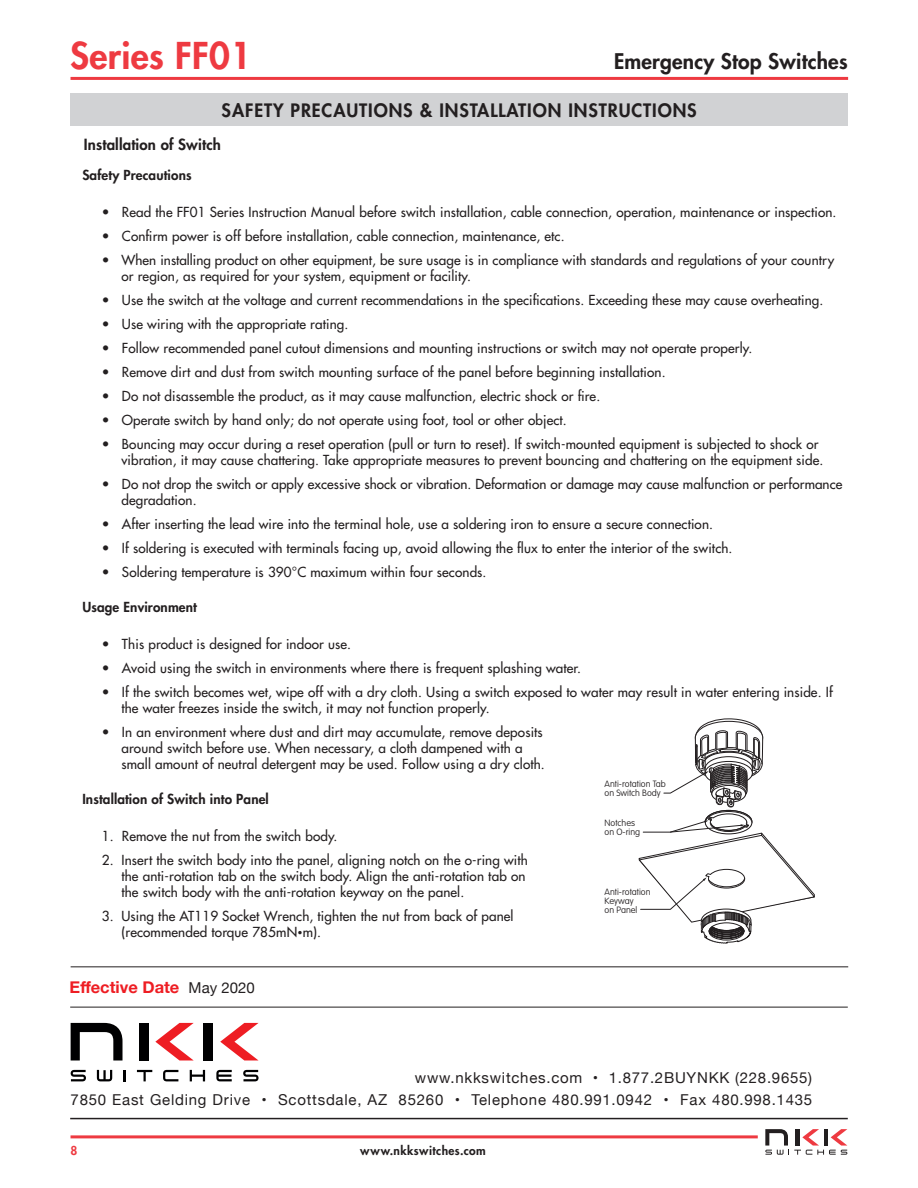
<style>
.page{position:relative;width:918px;height:1188px;background:#fff}
.page>*{position:absolute;margin:0;border:0;box-sizing:border-box;transform-origin:0 0}
.t1{font:800 36px "Futura Std";letter-spacing:.01em;color:#ee3a41}
.t2{font:800 21px "Futura Std";letter-spacing:.01em;color:#231f20}
.t3{font:800 18px "Futura Std";letter-spacing:.05em;color:#231f20}
.t4{font:700 16.5px "Helvetica Neue";color:#ee1d23}
.t5{font:15px "Helvetica Neue";letter-spacing:.05em;color:#231f20}
.t6{font:800 15px "Futura Std";letter-spacing:.01em;color:#231f20}
.t7{font:500 13.5px/16.2px "Futura Std";letter-spacing:.01em;color:#231f20}
.t8{font:800 13.5px "Futura Std";letter-spacing:.01em;color:#231f20}
.t9{font:800 12px "Futura Std";letter-spacing:.035em;color:#231f20}
.t10{font:800 12px "Futura Std";color:#ee3a41}
.t11{font:100 9px/9px "VAG Rounded";color:#231f20}
.s1{font-size:9px}
.s2{font-weight:400;font-size:15px;color:#231f20}
</style>
<div class="page">
<hr style="left:71px;top:77px;width:777px;height:3px;background:#ee3a41">
<svg style="left:765px;top:1129px;width:82px;height:26px"></svg>
<hr style="left:71px;top:1135px;width:687px;height:3px;background:#ee3a41">
<div style="left:70px;top:94px;width:778px;height:32px;background:#d1d2d4"></div>
<svg style="left:638px;top:718px;width:177px;height:226px"></svg>
<hr style="left:70px;top:1118px;width:778px;height:1px;background:#231f20">
<svg style="left:71px;top:1023px;width:52px;height:38px"></svg>
<div style="left:204px;top:1023px;width:9px;height:38px;background:#000001"></div>
<div style="left:139px;top:1023px;width:9px;height:38px;background:#000001"></div>
<svg style="left:155px;top:1023px;width:39px;height:37px"></svg>
<svg style="left:220px;top:1023px;width:39px;height:37px"></svg>
<svg style="left:124px;top:1070px;width:2px;height:11px"></svg>
<svg style="left:71px;top:1070px;width:15px;height:11px"></svg>
<svg style="left:243px;top:1070px;width:16px;height:11px"></svg>
<svg style="left:190px;top:1070px;width:15px;height:11px"></svg>
<svg style="left:216px;top:1070px;width:16px;height:11px"></svg>
<svg style="left:163px;top:1070px;width:15px;height:11px"></svg>
<svg style="left:137px;top:1070px;width:15px;height:11px"></svg>
<svg style="left:97px;top:1070px;width:15px;height:11px"></svg>
<hr style="left:71px;top:966px;width:777px;height:1px;background:#231f20">
<hr style="left:70px;top:1007px;width:778px;height:1px;background:#231f20">
<h1 class="t1" style="left:70px;top:32px;width:183px">Series FF01</h1>
<h2 class="t2" style="left:614px;top:47px;width:235px">Emergency Stop Switches</h2>
<h3 class="t3" style="left:222px;top:99px;width:477px">SAFETY PRECAUTIONS &amp; INSTALLATION INSTRUCTIONS</h3>
<p class="t6" style="left:84px;top:135px;width:139px">Installation of Switch</p>
<p class="t8" style="left:82px;top:166px;width:111px">Safety Precautions</p>
<p class="t7" style="left:102px;top:204px;width:736px">• Read the FF01 Series Instruction Manual before switch installation, cable connection, operation, maintenance or inspection.</p>
<p class="t7" style="left:102px;top:228px;width:464px">• Confirm power is off before installation, cable connection, maintenance, etc.</p>
<p class="t7" style="left:121px;top:252px;width:714px;text-indent:-20px">• When installing product on other equipment, be sure usage is in compliance with standards and regulations of your country or region, as required for your system, equipment or facility.</p>
<p class="t7" style="left:102px;top:292px;width:723px">• Use the switch at the voltage and current recommendations in the specifications. Exceeding these may cause overheating.</p>
<p class="t7" style="left:102px;top:316px;width:248px">• Use wiring with the appropriate rating.</p>
<p class="t7" style="left:102px;top:340px;width:652px">• Follow recommended panel cutout dimensions and mounting instructions or switch may not operate properly.</p>
<p class="t7" style="left:102px;top:364px;width:565px">• Remove dirt and dust from switch mounting surface of the panel before beginning installation.</p>
<p class="t7" style="left:102px;top:388px;width:500px">• Do not disassemble the product, as it may cause malfunction, electric shock or fire.</p>
<p class="t7" style="left:102px;top:412px;width:466px">• Operate switch by hand only; do not operate using foot, tool or other object.</p>
<p class="t7" style="left:121px;top:436px;width:703px;text-indent:-20px">• Bouncing may occur during a reset operation (pull or turn to reset). If switch-mounted equipment is subjected to shock or vibration, it may cause chattering. Take appropriate measures to prevent bouncing and chattering on the equipment side.</p>
<p class="t7" style="left:121px;top:476px;width:722px;text-indent:-20px">• Do not drop the switch or apply excessive shock or vibration. Deformation or damage may cause malfunction or performance degradation.</p>
<p class="t7" style="left:102px;top:516px;width:613px">• After inserting the lead wire into the terminal hole, use a soldering iron to ensure a secure connection.</p>
<p class="t7" style="left:102px;top:540px;width:632px">• If soldering is executed with terminals facing up, avoid allowing the flux to enter the interior of the switch.</p>
<p class="t7" style="left:102px;top:564px;width:386px">• Soldering temperature is 390°C maximum within four seconds.</p>
<p class="t8" style="left:82px;top:598px;width:116px">Usage Environment</p>
<p class="t7" style="left:102px;top:636px;width:251px">• This product is designed for indoor use.</p>
<p class="t7" style="left:102px;top:660px;width:481px">• Avoid using the switch in environments where there is frequent splashing water.</p>
<p class="t7" style="left:121px;top:684px;width:713px;text-indent:-20px">• If the switch becomes wet, wipe off with a dry cloth. Using a switch exposed to water may result in water entering inside. If the water freezes inside the switch, it may not function properly.</p>
<p class="t7" style="left:121px;top:724px;width:425px;text-indent:-20px">• In an environment where dust and dirt may accumulate, remove deposits around switch before use. When necessary, a cloth dampened with a small amount of neutral detergent may be used. Follow using a dry cloth.</p>
<p class="t8" style="left:82px;top:790px;width:188px">Installation of Switch into Panel</p>
<p class="t7" style="left:102px;top:828px;width:237px">1. Remove the nut from the switch body.</p>
<p class="t7" style="left:121px;top:852px;width:408px;text-indent:-20px">2. Insert the switch body into the panel, aligning notch on the o-ring with the anti-rotation tab on the switch body. Align the anti-rotation tab on the switch body with the anti-rotation keyway on the panel.</p>
<p class="t7" style="left:121px;top:908px;width:394px;text-indent:-20px">3. Using the AT119 Socket Wrench, tighten the nut from back of panel (recommended torque 785mN<span class="s1">•</span>m).</p>
<p class="t11" style="left:605px;top:779px;width:63px">Anti-rotation Tab on Switch Body</p>
<p class="t11" style="left:605px;top:819px;width:37px">Notches on O-ring</p>
<p class="t11" style="left:605px;top:887px;width:47px">Anti-rotation<br>Keyway<br>on Panel</p>
<p class="t4" style="left:70px;top:974px;width:187px">Effective Date <span class="s2">May 2020</span></p>
<p class="t5" style="left:415px;top:1067px;width:399px">www.nkkswitches.com • 1.877.2BUYNKK (228.9655)</p>
<p class="t5" style="left:71px;top:1088px;width:743px">7850 East Gelding Drive • Scottsdale, AZ 85260 • Telephone 480.991.0942 • Fax 480.998.1435</p>
<p class="t10" style="left:71px;top:1143px;width:8px">8</p>
<p class="t9" style="left:360px;top:1143px;width:127px">www.nkkswitches.com</p>
</div>
